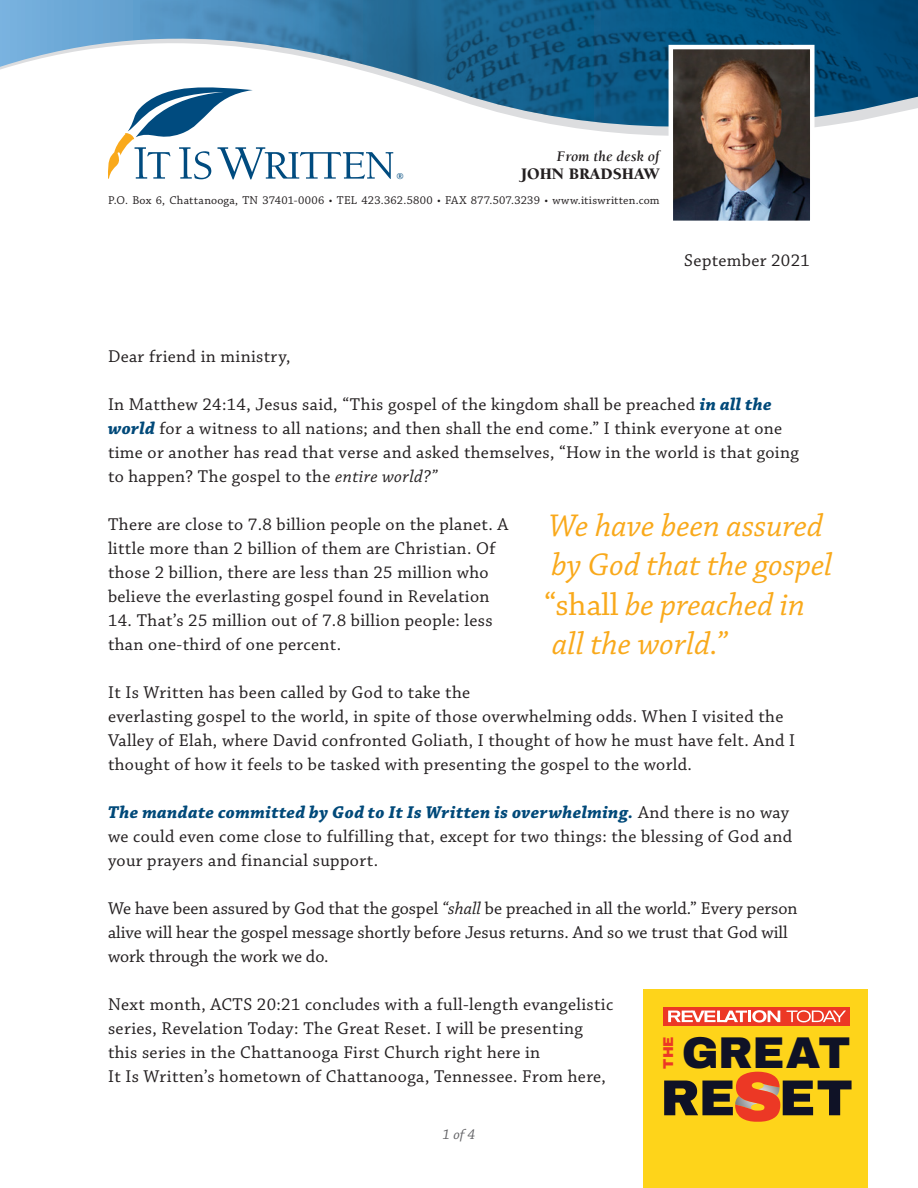
<style>
.page{position:relative;width:918px;height:1188px;background:#fff}
.page>*{position:absolute;margin:0;border:0;box-sizing:border-box;transform-origin:0 0}
.t1{font:900 50.55px "Archivo";color:#0f1226}
.t2{font:900 44.55px "Archivo";letter-spacing:-.01em;color:#0f1226}
.Pull_Quote_2{font:italic 33px/39.6px "Chaparral Pro";color:#f9a91b}
.Body{font:18px/24px "Chaparral Pro";letter-spacing:.02em;color:#231f20}
.Body-2{font:18px/24px "Chaparral Pro";color:#231f20}
.t3{font:900 16.5px "Berkeley Pro";color:#231f20}
.t4{font:italic 700 15px "Berkeley Pro";color:#231f20}
.t5{font:italic 15px "Chaparral Pro";color:#636366}
.t6{font:900 14.25px "Archivo";color:#ec3825}
.t7{font:12px "Chaparral Pro";letter-spacing:.015em;color:#231f20}
.t8{font:700 9.15px "Berkeley Pro";color:#004b7f}
.s1{font-weight:700;font-style:italic;color:#004979}
.s2{font-style:italic}
.s3{font-style:normal}
</style>
<div class="page">
<svg style="left:0;top:0;width:140px;height:70px"></svg>
<img style="left:140px;top:0;width:778px;height:136px">
<svg style="left:108px;top:84px;width:285px;height:96px"></svg>
<img style="left:674px;top:50px;width:136px;height:170px">
<div style="left:669px;top:45px;width:146px;height:180px;border:4px solid #fff"></div>
<div style="left:644px;top:989px;width:224px;height:199px;background:#fed41a"></div>
<svg style="left:735px;top:1072px;width:45px;height:50px"></svg>
<div style="left:663px;top:1007px;width:186px;height:19px;background:#ec3825"></div>
<svg style="left:668px;top:1010px;width:112px;height:12px"></svg>
<svg style="left:787px;top:1010px;width:59px;height:12px"></svg>
<p class="t4" style="left:557px;top:148px;width:104px">From the desk of</p>
<p class="t8" style="left:397px;top:171px;width:9px">®</p>
<p class="t3" style="left:521px;top:164px;width:140px">JOHN BRADSHAW</p>
<p class="t7" style="left:108px;top:194px;width:553px">P.O. Box 6, Chattanooga, TN 37401-0006 • TEL 423.362.5800 • FAX 877.507.3239 • www.itiswritten.com</p>
<p class="Body" style="left:684px;top:249px;width:127px">September 2021</p>
<p class="Body" style="left:108px;top:345px;width:184px">Dear friend in ministry,</p>
<p class="Body" style="left:108px;top:393px;width:692px">In Matthew 24:14, Jesus said, “This gospel of the kingdom shall be preached <span class="s1">in all the world</span> for a witness to all nations; and then shall the end come.” I think everyone at one time or another has read that verse and asked themselves, “How in the world is that going to happen? The gospel to the <span class="s2">entire world?”</span></p>
<p class="Body" style="left:108px;top:513px;width:402px">There are close to 7.8 billion people on the planet. A little more than 2 billion of them are Christian. Of those 2 billion, there are less than 25 million who believe the everlasting gospel found in Revelation</p>
<p class="Body" style="left:108px;top:609px;width:386px">14. That’s 25 million out of 7.8 billion people: less than one-third of one percent.</p>
<p class="Body" style="left:108px;top:681px;width:689px">It Is Written has been called by God to take the<br>everlasting gospel to the world, in spite of those overwhelming odds. When I visited the Valley of Elah, where David confronted Goliath, I thought of how he must have felt. And I thought of how it feels to be tasked with presenting the gospel to the world.</p>
<p class="Body" style="left:108px;top:801px;width:686px"><span class="s1">The mandate committed by God to It Is Written is overwhelming.</span> And there is no way we could even come close to fulfilling that, except for two things: the blessing of God and your prayers and financial support.</p>
<p class="Body-2" style="left:108px;top:897px;width:691px">We have been assured by God that the gospel <span class="s2">“shall</span> be preached in all the world.” Every person alive will hear the gospel message shortly before Jesus returns. And so we trust that God will work through the work we do.</p>
<p class="Body" style="left:108px;top:993px;width:507px">Next month, ACTS 20:21 concludes with a full-length evangelistic series, Revelation Today: The Great Reset. I will be presenting this series in the Chattanooga First Church right here in<br>It Is Written’s hometown of Chattanooga, Tennessee. From here,</p>
<p class="Pull_Quote_2" style="left:544px;top:507px;width:290px">We have been assured by God that the gospel <span class="s3">“shall</span> be preached in all the world.”</p>
<p class="t6" style="left:659px;top:1069px;width:33px;rotate:-90deg">THE</p>
<p class="t2" style="left:682px;top:1025px;width:170px">GREAT</p>
<p class="t1" style="left:660px;top:1067px;width:194px">RE ET</p>
<p class="t5" style="left:443px;top:1126px;width:34px">1 of 4</p>
</div>
